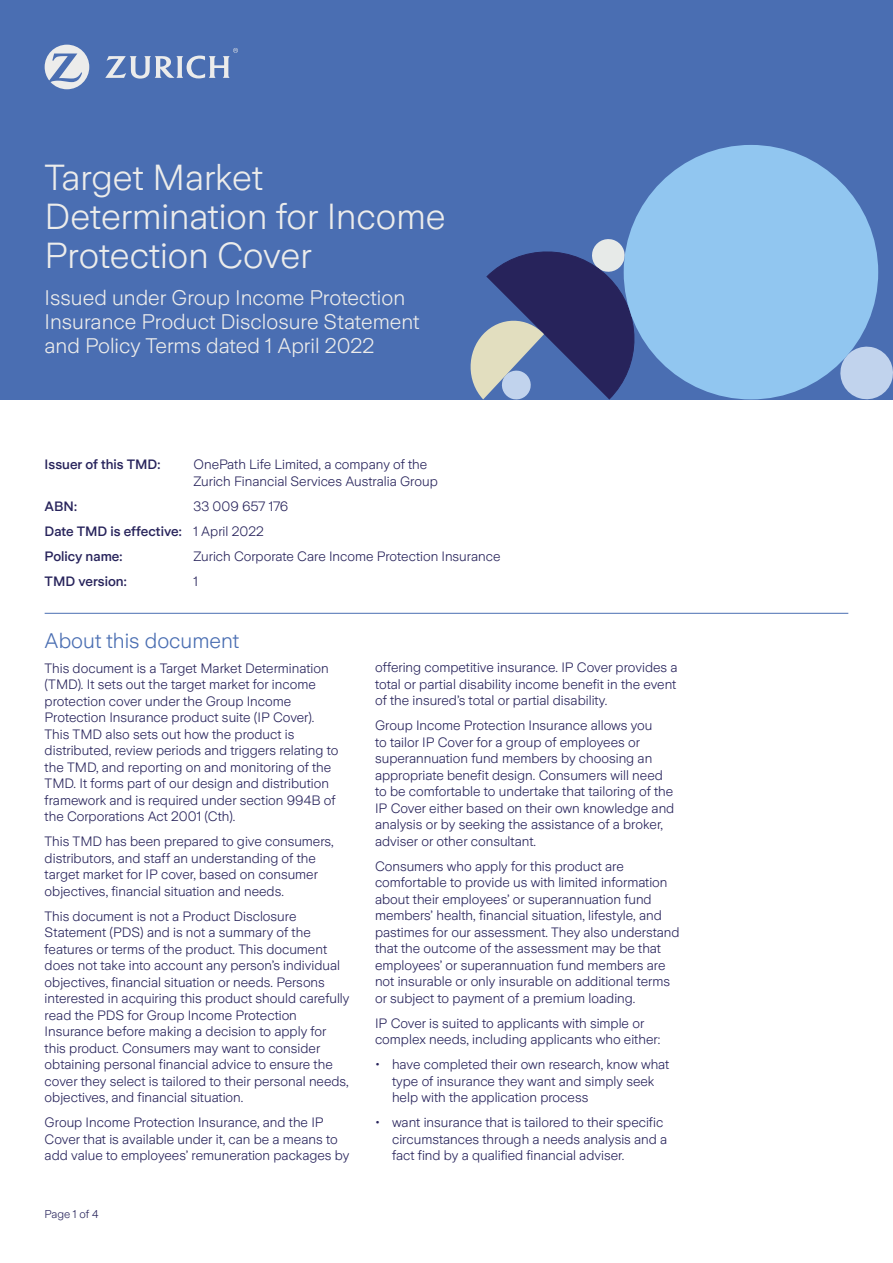
<style>
.page{position:relative;width:893px;height:1263px;background:#fff}
.page>*{position:absolute;margin:0;border:0;box-sizing:border-box;transform-origin:0 0}
.t1{font:300 36px/39px "Zurich Sans";color:#ececeb}
.t2{font:300 21px/24px "Zurich Sans";color:#ececeb}
.t3{font:300 21px "Zurich Sans";color:#4a6eb2}
.t4{font:300 13.5px/16.5px "Zurich Sans";color:#27235b}
.t5{font:500 13.5px/25px "Zurich Sans";color:#27235b}
.t6{font:300 11.25px "Zurich Sans";color:#27235b}
.s1{font-weight:300}
</style>
<div class="page">
<div style="left:0;top:0;width:893px;height:399px;background:#4a6eb2"></div>
<svg style="left:837px;top:344px;width:56px;height:55px"></svg>
<svg style="left:470px;top:237px;width:172px;height:162px"></svg>
<div style="left:624px;top:145px;width:254px;height:254px;background:#91c6f0;border-radius:50%"></div>
<svg style="left:45px;top:45px;width:44px;height:44px"></svg>
<svg style="left:105px;top:48px;width:133px;height:31px"></svg>
<hr style="left:45px;top:613px;width:803px;height:1px;background:#4a6eb2">
<h1 class="t1" style="left:45px;top:159px;width:402px">Target Market<br>Determination for Income<br>Protection Cover</h1>
<h2 class="t2" style="left:45px;top:286px;width:376px">Issued under Group Income Protection<br>Insurance Product Disclosure Statement and Policy Terms dated 1 April 2022</h2>
<p class="t5" style="left:45px;top:452px;width:117px">Issuer of this TMD:</p>
<p class="t4" style="left:193px;top:456px;width:246px">OnePath Life Limited, a company of the<br>Zurich Financial Services Australia Group</p>
<p class="t5" style="left:45px;top:494px;width:34px">ABN:</p>
<p class="t5" style="left:45px;top:494px;width:245px;text-indent:149px"><span class="s1">33 009 657 176<br></span>Date TMD is effective: <span class="s1">1 April 2022<br></span>Policy name:</p>
<p class="t4" style="left:193px;top:548px;width:308px">Zurich Corporate Care Income Protection Insurance</p>
<p class="t5" style="left:45px;top:569px;width:84px">TMD version:</p>
<p class="t4" style="left:193px;top:573px;width:6px">1</p>
<h2 class="t3" style="left:45px;top:629px;width:196px">About this document</h2>
<p class="t4" style="left:45px;top:660px;width:295px">This document is a Target Market Determination (TMD). It sets out the target market for income protection cover under the Group Income Protection Insurance product suite (IP Cover).<br>This TMD also sets out how the product is distributed, review periods and triggers relating to the TMD, and reporting on and monitoring of the TMD. It forms part of our design and distribution framework and is required under section 994B of the Corporations Act 2001 (Cth).</p>
<p class="t4" style="left:45px;top:833px;width:291px">This TMD has been prepared to give consumers, distributors, and staff an understanding of the target market for IP cover, based on consumer objectives, financial situation and needs.</p>
<p class="t4" style="left:45px;top:908px;width:306px">This document is not a Product Disclosure Statement (PDS) and is not a summary of the features or terms of the product. This document does not take into account any person’s individual objectives, financial situation or needs. Persons interested in acquiring this product should carefully read the PDS for Group Income Protection Insurance before making a decision to apply for this product. Consumers may want to consider obtaining personal financial advice to ensure the cover they select is tailored to their personal needs, objectives, and financial situation.</p>
<p class="t4" style="left:45px;top:1114px;width:306px">Group Income Protection Insurance, and the IP<br>Cover that is available under it, can be a means to add value to employees’ remuneration packages by</p>
<p class="t6" style="left:45px;top:1208px;width:55px">Page 1 of 4</p>
<p class="t4" style="left:375px;top:660px;width:304px;text-align:justify">offering competitive insurance. IP Cover provides a total or partial disability income benefit in the event of the insured’s total or partial disability.</p>
<p class="t4" style="left:375px;top:718px;width:301px">Group Income Protection Insurance allows you<br>to tailor IP Cover for a group of employees or superannuation fund members by choosing an appropriate benefit design. Consumers will need to be comfortable to undertake that tailoring of the IP Cover either based on their own knowledge and analysis or by seeking the assistance of a broker, adviser or other consultant.</p>
<p class="t4" style="left:375px;top:858px;width:306px">Consumers who apply for this product are comfortable to provide us with limited information about their employees’ or superannuation fund members’ health, financial situation, lifestyle, and pastimes for our assessment. They also understand that the outcome of the assessment may be that employees’ or superannuation fund members are not insurable or only insurable on additional terms or subject to payment of a premium loading.</p>
<p class="t4" style="left:375px;top:1015px;width:287px">IP Cover is suited to applicants with simple or complex needs, including applicants who either:</p>
<p class="t4" style="left:392px;top:1057px;width:279px;text-indent:-17px">• have completed their own research, know what type of insurance they want and simply seek help with the application process</p>
<p class="t4" style="left:392px;top:1115px;width:277px;text-indent:-17px">• want insurance that is tailored to their specific circumstances through a needs analysis and a fact find by a qualified financial adviser.</p>
</div>
